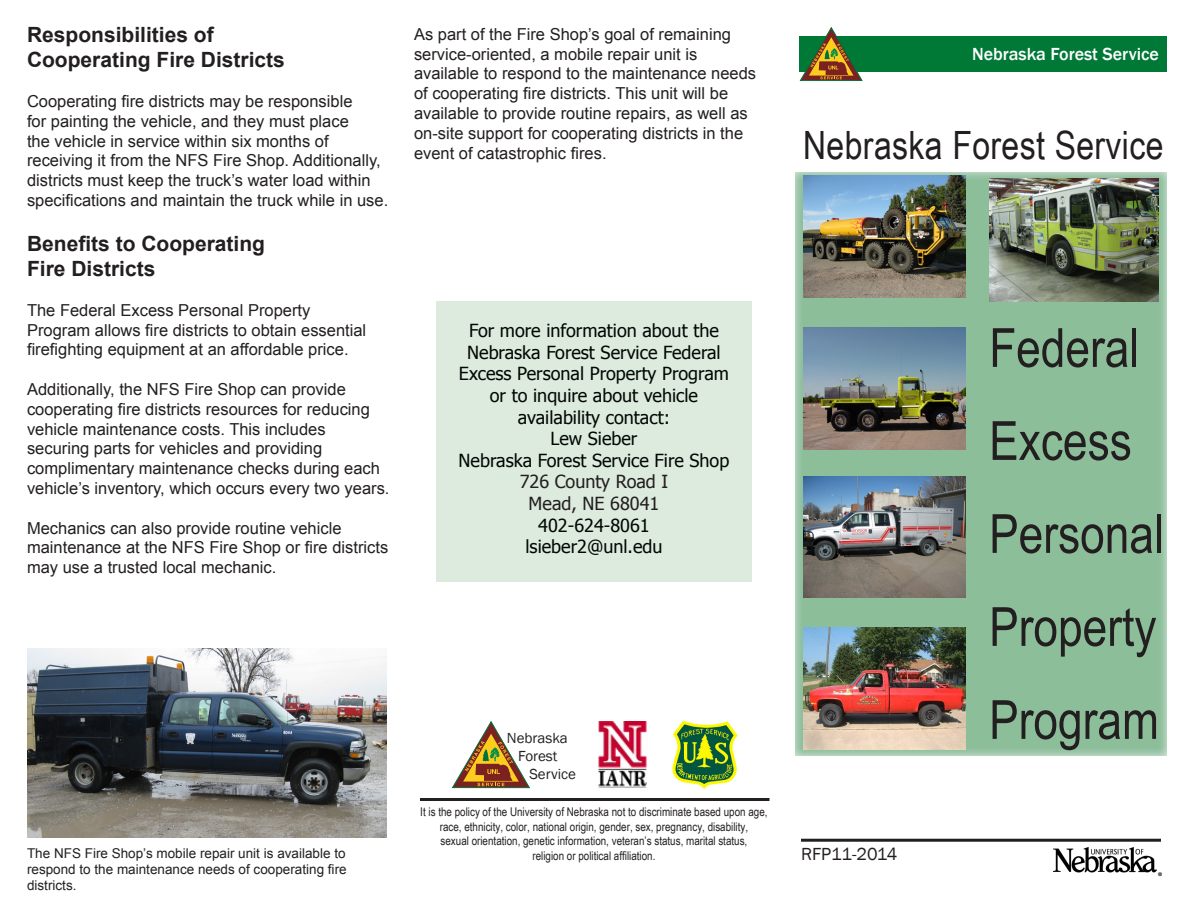
<style>
.page{position:relative;width:1188px;height:918px;background:#fff}
.page>*{position:absolute;margin:0;border:0;box-sizing:border-box;transform-origin:0 0}
.t1{font:54px/93px "Arial Narrow";color:#231f20}
.t2{font:39px "Arial Narrow";letter-spacing:.01em;color:#231f20}
.t3{font:700 21px/25.2px "Arial";color:#231f20}
.t4{font:18px/21.6px "Tahoma";color:#010703;text-align:center}
.t5{font:18px "Tahoma";color:#231f20}
.t6{font:500 18px "Franklin Gothic";color:#fff}
.t7{font:18px "Franklin Gothic";color:#231f20}
.t8{font:16.5px/19.8px "Arial";color:#231f20}
.t9{font:15px "Franklin Gothic";color:#231f20}
.t10{font:13.5px/16.2px "Arial";color:#231f20;text-align:justify}
.t11{font:12px/14.4px "Arial Narrow";color:#231f20;text-align:center}
</style>
<div class="page">
<hr style="left:420px;top:798px;width:350px;height:3px;background:#231f20">
<div style="left:436px;top:301px;width:316px;height:281px;background:#ddeade"></div>
<img style="left:27px;top:648px;width:360px;height:189px">
<div style="left:794px;top:172px;width:373px;height:584px;background:#fff;opacity:.75"></div>
<hr style="left:801px;top:839px;width:360px;height:3px;background:#231f20">
<div style="left:800px;top:36px;width:367px;height:36px;background:#007836"></div>
<svg style="left:800px;top:27px;width:62px;height:54px"></svg>
<img style="left:803px;top:176px;width:162px;height:121px">
<img style="left:803px;top:476px;width:162px;height:122px">
<img style="left:803px;top:628px;width:162px;height:121px">
<img style="left:803px;top:328px;width:162px;height:121px">
<img style="left:1054px;top:848px;width:108px;height:28px">
<img style="left:989px;top:179px;width:170px;height:122px">
<svg style="left:452px;top:721px;width:78px;height:67px"></svg>
<img style="left:599px;top:722px;width:48px;height:66px">
<img style="left:672px;top:720px;width:66px;height:70px">
<p class="t3" style="left:27px;top:23px;width:188px">Responsibilities of</p>
<p class="t3" style="left:27px;top:48px;width:259px">Cooperating Fire Districts</p>
<p class="t8" style="left:27px;top:92px;width:363px">Cooperating fire districts may be responsible<br>for painting the vehicle, and they must place<br>the vehicle in service within six months of receiving it from the NFS Fire Shop. Additionally, districts must keep the truck’s water load within specifications and maintain the truck while in use.</p>
<p class="t3" style="left:27px;top:232px;width:240px">Benefits to Cooperating<br>Fire Districts</p>
<p class="t8" style="left:27px;top:300px;width:341px">The Federal Excess Personal Property<br>Program allows fire districts to obtain essential firefighting equipment at an affordable price.</p>
<p class="t8" style="left:27px;top:380px;width:364px">Additionally, the NFS Fire Shop can provide cooperating fire districts resources for reducing vehicle maintenance costs. This includes securing parts for vehicles and providing complimentary maintenance checks during each vehicle’s inventory, which occurs every two years.</p>
<p class="t8" style="left:27px;top:518px;width:363px">Mechanics can also provide routine vehicle maintenance at the NFS Fire Shop or fire districts may use a trusted local mechanic.</p>
<p class="t8" style="left:414px;top:24px;width:344px">As part of the Fire Shop’s goal of remaining service-oriented, a mobile repair unit is available to respond to the maintenance needs of cooperating fire districts. This unit will be available to provide routine repairs, as well as on-site support for cooperating districts in the event of catastrophic fires.</p>
<p class="t4" style="left:459px;top:319px;width:272px">For more information about the<br>Nebraska Forest Service Federal<br>Excess Personal Property Program</p>
<p class="t4" style="left:490px;top:384px;width:210px">or to inquire about vehicle</p>
<p class="t4" style="left:518px;top:405px;width:154px">availability contact:</p>
<p class="t4" style="left:551px;top:427px;width:88px">Lew Sieber</p>
<p class="t4" style="left:459px;top:449px;width:272px">Nebraska Forest Service Fire Shop</p>
<p class="t5" style="left:520px;top:470px;width:150px">726 County Road I</p>
<p class="t5" style="left:529px;top:491px;width:132px">Mead, NE 68041</p>
<p class="t4" style="left:538px;top:513px;width:113px">402-624-8061</p>
<p class="t4" style="left:526px;top:535px;width:138px">lsieber2@unl.edu</p>
<p class="t9" style="left:507px;top:729px;width:62px">Nebraska</p>
<p class="t9" style="left:518px;top:747px;width:41px">Forest</p>
<p class="t9" style="left:529px;top:765px;width:48px">Service</p>
<p class="t6" style="left:972px;top:43px;width:188px">Nebraska Forest Service</p>
<p class="t2" style="left:803px;top:117px;width:362px">Nebraska Forest Service</p>
<p class="t1" style="left:989px;top:299px;width:152px">Federal</p>
<p class="t1" style="left:989px;top:392px;width:144px">Excess</p>
<p class="t1" style="left:989px;top:485px;width:176px">Personal<br>Property</p>
<p class="t1" style="left:989px;top:671px;width:171px">Program</p>
<p class="t11" style="left:420px;top:805px;width:349px">It is the policy of the University of Nebraska not to discriminate based upon age, race, ethnicity, color, national origin, gender, sex, pregnancy, disability,<br>sexual orientation, genetic information, veteran’s status, marital status,<br>religion or political affiliation.</p>
<p class="t10" style="left:27px;top:845px;width:321px">The NFS Fire Shop’s mobile repair unit is available to respond to the maintenance needs of cooperating fire districts.</p>
<p class="t7" style="left:801px;top:843px;width:98px">RFP11-2014</p>
</div>
